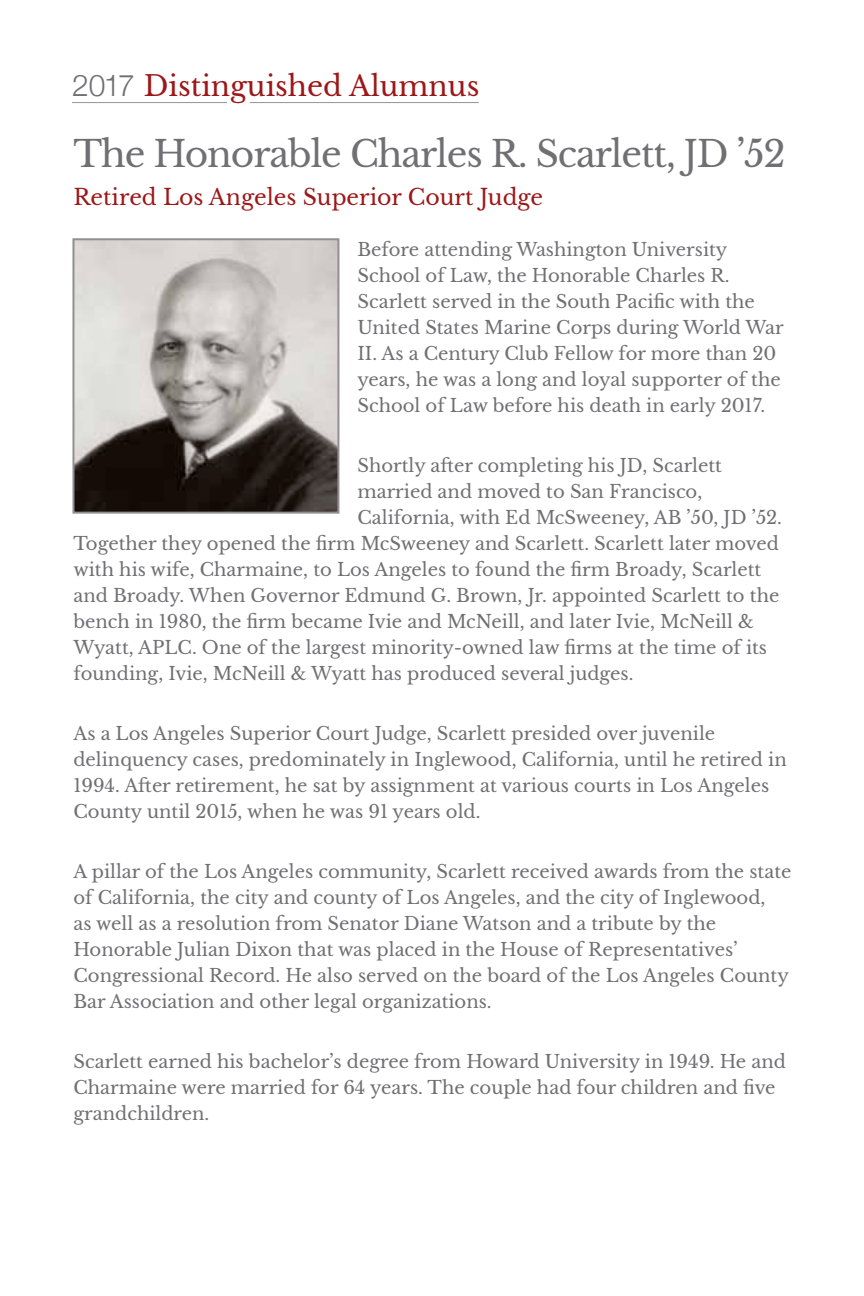
<style>
.page{position:relative;width:864px;height:1296px;background:#fff}
.page>*{position:absolute;margin:0;border:0;box-sizing:border-box;transform-origin:0 0}
.intro_text_new{font:36px "Libre Baskerville";letter-spacing:-.03em;color:#706f73}
.t1{font:28px "Libre Baskerville";color:#9d1718}
.t2{font:22px "Libre Baskerville";color:#9d1718}
.intro_text_new-2{font:18px/26px "Libre Baskerville";color:#706f73}
.s1{font-family:"Helvetica Neue";font-weight:300;font-size:30px;color:#706f73}
</style>
<div class="page">
<hr style="left:72px;top:102px;width:407px;height:1px;background:#939598">
<div style="left:228px;top:95px;width:22px;height:15px;background:#fff"></div>
<img style="left:75px;top:241px;width:261px;height:270px">
<div style="left:72px;top:238px;width:267px;height:276px;border:2px solid #908f91"></div>
<p class="t1" style="left:72px;top:69px;width:409px"><span class="s1">2017</span> Distinguished Alumnus</p>
<p class="intro_text_new" style="left:73px;top:132px;width:714px">The Honorable Charles R. Scarlett, JD ’52</p>
<p class="t2" style="left:73px;top:184px;width:471px">Retired Los Angeles Superior Court Judge</p>
<p class="intro_text_new-2" style="left:357px;top:236px;width:428px">Before attending Washington University School of Law, the Honorable Charles R.<br>Scarlett served in the South Pacific with the United States Marine Corps during World War II. As a Century Club Fellow for more than 20 years, he was a long and loyal supporter of the School of Law before his death in early 2017.</p>
<p class="intro_text_new-2" style="left:357px;top:452px;width:366px">Shortly after completing his JD, Scarlett</p>
<p class="intro_text_new-2" style="left:357px;top:478px;width:346px">married and moved to San Francisco,</p>
<p class="intro_text_new-2" style="left:357px;top:504px;width:426px">California, with Ed McSweeney, AB ’50, JD ’52.</p>
<p class="intro_text_new-2" style="left:73px;top:530px;width:707px">Together they opened the firm McSweeney and Scarlett. Scarlett later moved</p>
<p class="intro_text_new-2" style="left:73px;top:556px;width:689px">with his wife, Charmaine, to Los Angeles to found the firm Broady, Scarlett</p>
<p class="intro_text_new-2" style="left:73px;top:582px;width:707px">and Broady. When Governor Edmund G. Brown, Jr. appointed Scarlett to the</p>
<p class="intro_text_new-2" style="left:73px;top:608px;width:682px">bench in 1980, the firm became Ivie and McNeill, and later Ivie, McNeill &amp;</p>
<p class="intro_text_new-2" style="left:73px;top:634px;width:695px">Wyatt, APLC. One of the largest minority-owned law firms at the time of its</p>
<p class="intro_text_new-2" style="left:73px;top:660px;width:562px">founding, Ivie, McNeill &amp; Wyatt has produced several judges.</p>
<p class="intro_text_new-2" style="left:73px;top:720px;width:715px">As a Los Angeles Superior Court Judge, Scarlett presided over juvenile delinquency cases, predominately in Inglewood, California, until he retired in 1994. After retirement, he sat by assignment at various courts in Los Angeles County until 2015, when he was 91 years old.</p>
<p class="intro_text_new-2" style="left:73px;top:858px;width:720px">A pillar of the Los Angeles community, Scarlett received awards from the state of California, the city and county of Los Angeles, and the city of Inglewood,<br>as well as a resolution from Senator Diane Watson and a tribute by the Honorable Julian Dixon that was placed in the House of Representatives’ Congressional Record. He also served on the board of the Los Angeles County Bar Association and other legal organizations.</p>
<p class="intro_text_new-2" style="left:73px;top:1048px;width:714px">Scarlett earned his bachelor’s degree from Howard University in 1949. He and<br>Charmaine were married for 64 years. The couple had four children and five grandchildren.</p>
</div>
